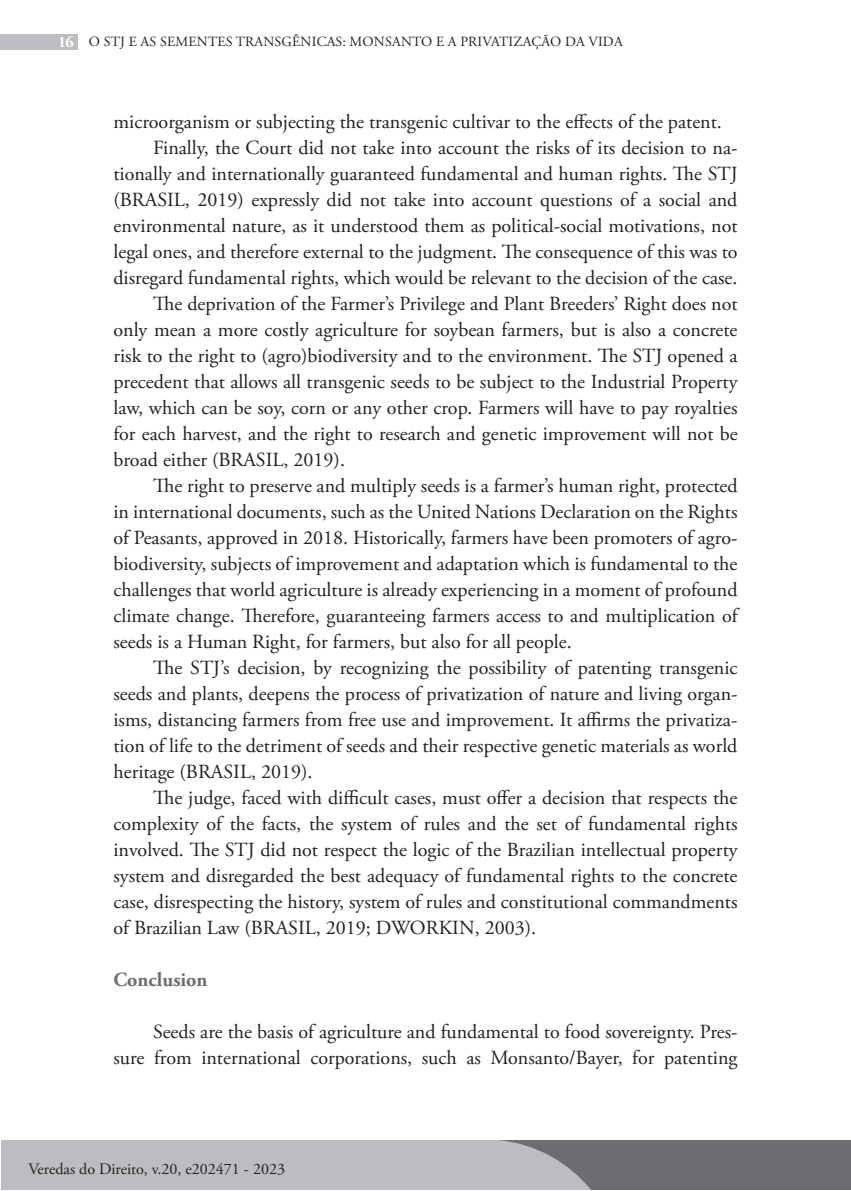
<style>
.page{position:relative;width:851px;height:1191px;background:#fff}
.page>*{position:absolute;margin:0;border:0;box-sizing:border-box;transform-origin:0 0}
.t1{font:20px/26px "Adobe Garamond Pro";color:#231f20;text-align:right}
.t2{font:700 20px "Adobe Garamond Pro";color:#6c6d70}
.t3{font:16px "Adobe Garamond Pro";color:#231f20}
.t4{font:14px "Adobe Garamond Pro";letter-spacing:.015em;color:#231f20}
.s1{font-weight:700;font-size:16px;color:#fff}
</style>
<div class="page">
<div style="left:1px;top:1140px;width:849px;height:50px;background:#6c6d70"></div>
<div style="left:0;top:34px;width:77px;height:16px;background:#bcbdc0"></div>
<div style="left:1px;top:1140px;width:590px;height:50px;background:#bcbdc0"></div>
<p class="t4" style="left:59px;top:34px;width:565px"><span class="s1">16</span> O STJ E AS SEMENTES TRANSGÊNICAS: MONSANTO E A PRIVATIZAÇÃO DA VIDA</p>
<p class="t1" style="left:113px;top:109px;width:610px">microorganism or subjecting the transgenic cultivar to the effects of the patent.</p>
<p class="t1" style="left:153px;top:135px;width:585px">Finally, the Court did not take into account the risks of its decision to na-</p>
<p class="t1" style="left:113px;top:161px;width:625px">tionally and internationally guaranteed fundamental and human rights. The STJ</p>
<p class="t1" style="left:113px;top:187px;width:625px">(BRASIL, 2019) expressly did not take into account questions of a social and</p>
<p class="t1" style="left:113px;top:213px;width:625px">environmental nature, as it understood them as political-social motivations, not</p>
<p class="t1" style="left:113px;top:239px;width:625px">legal ones, and therefore external to the judgment. The consequence of this was to</p>
<p class="t1" style="left:113px;top:265px;width:625px">disregard fundamental rights, which would be relevant to the decision of the case.</p>
<p class="t1" style="left:153px;top:291px;width:585px">The deprivation of the Farmer’s Privilege and Plant Breeders’ Right does not</p>
<p class="t1" style="left:113px;top:317px;width:625px">only mean a more costly agriculture for soybean farmers, but is also a concrete</p>
<p class="t1" style="left:113px;top:343px;width:625px">risk to the right to (agro)biodiversity and to the environment. The STJ opened a</p>
<p class="t1" style="left:113px;top:369px;width:625px">precedent that allows all transgenic seeds to be subject to the Industrial Property</p>
<p class="t1" style="left:113px;top:395px;width:625px">law, which can be soy, corn or any other crop. Farmers will have to pay royalties</p>
<p class="t1" style="left:113px;top:421px;width:625px">for each harvest, and the right to research and genetic improvement will not be</p>
<p class="t1" style="left:113px;top:447px;width:233px">broad either (BRASIL, 2019).</p>
<p class="t1" style="left:153px;top:473px;width:586px">The right to preserve and multiply seeds is a farmer’s human right, protected</p>
<p class="t1" style="left:113px;top:499px;width:625px">in international documents, such as the United Nations Declaration on the Rights</p>
<p class="t1" style="left:113px;top:525px;width:625px">of Peasants, approved in 2018. Historically, farmers have been promoters of agro-</p>
<p class="t1" style="left:113px;top:551px;width:625px">biodiversity, subjects of improvement and adaptation which is fundamental to the</p>
<p class="t1" style="left:113px;top:577px;width:625px">challenges that world agriculture is already experiencing in a moment of profound</p>
<p class="t1" style="left:113px;top:603px;width:625px">climate change. Therefore, guaranteeing farmers access to and multiplication of</p>
<p class="t1" style="left:113px;top:629px;width:460px">seeds is a Human Right, for farmers, but also for all people.</p>
<p class="t1" style="left:153px;top:655px;width:585px">The STJ’s decision, by recognizing the possibility of patenting transgenic</p>
<p class="t1" style="left:113px;top:681px;width:625px">seeds and plants, deepens the process of privatization of nature and living organ-</p>
<p class="t1" style="left:113px;top:707px;width:625px">isms, distancing farmers from free use and improvement. It affirms the privatiza-</p>
<p class="t1" style="left:113px;top:733px;width:625px">tion of life to the detriment of seeds and their respective genetic materials as world</p>
<p class="t1" style="left:113px;top:759px;width:200px">heritage (BRASIL, 2019).</p>
<p class="t1" style="left:153px;top:785px;width:585px">The judge, faced with difficult cases, must offer a decision that respects the</p>
<p class="t1" style="left:113px;top:811px;width:625px">complexity of the facts, the system of rules and the set of fundamental rights</p>
<p class="t1" style="left:113px;top:837px;width:625px">involved. The STJ did not respect the logic of the Brazilian intellectual property</p>
<p class="t1" style="left:113px;top:863px;width:625px">system and disregarded the best adequacy of fundamental rights to the concrete</p>
<p class="t1" style="left:113px;top:889px;width:625px">case, disrespecting the history, system of rules and constitutional commandments</p>
<p class="t1" style="left:113px;top:915px;width:424px">of Brazilian Law (BRASIL, 2019; DWORKIN, 2003).</p>
<p class="t2" style="left:113px;top:968px;width:96px">Conclusion</p>
<p class="t1" style="left:113px;top:1019px;width:625px">Seeds are the basis of agriculture and fundamental to food sovereignty. Pres-<br>sure from international corporations, such as Monsanto/Bayer, for patenting</p>
<p class="t3" style="left:28px;top:1159px;width:258px">Veredas do Direito, v.20, e202471 - 2023</p>
</div>
